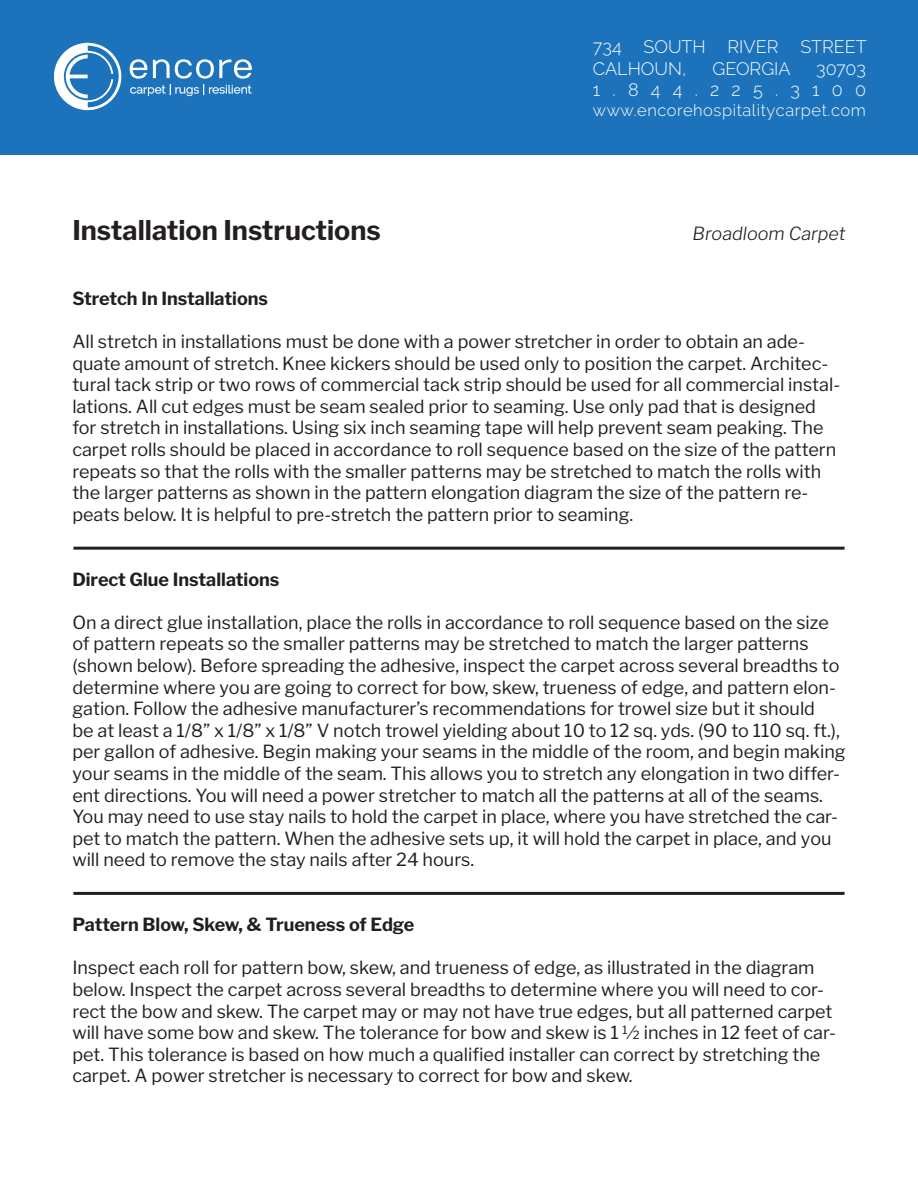
<style>
.page{position:relative;width:918px;height:1188px;background:#fff}
.page>*{position:absolute;margin:0;border:0;box-sizing:border-box;transform-origin:0 0}
.t1{font:700 27px "Libre Franklin";color:#231f20}
.t2{font:18px/21.6px "Libre Franklin";color:#231f20}
.t3{font:700 18px "Libre Franklin";color:#231f20}
.t4{font:300 18px/21.6px "Raleway";color:#fff}
.t5{font:300 18px/21.6px "Raleway";letter-spacing:.68em;color:#fff;text-align:right}
.t6{font:italic 300 18px "Libre Franklin";color:#231f20}
.t7{font:300 16.5px "Raleway";letter-spacing:.035em;color:#fff}
</style>
<div class="page">
<div style="left:0;top:0;width:918px;height:154px;background:#1c73bb"></div>
<svg style="left:130px;top:59px;width:122px;height:37px"></svg>
<svg style="left:54px;top:43px;width:67px;height:67px"></svg>
<hr style="left:73px;top:547px;width:772px;height:3px;background:#231f20">
<hr style="left:73px;top:892px;width:772px;height:3px;background:#231f20">
<p class="t4" style="left:593px;top:36px;width:275px">734 SOUTH RIVER STREET<br>CALHOUN,</p>
<p class="t4" style="left:712px;top:57px;width:80px">GEORGIA</p>
<p class="t5" style="left:593px;top:57px;width:275px">30703<br>1.844.225.3100</p>
<p class="t7" style="left:593px;top:100px;width:275px">www.encorehospitalitycarpet.com</p>
<h1 class="t1" style="left:72px;top:209px;width:310px">Installation Instructions</h1>
<p class="t6" style="left:693px;top:223px;width:155px">Broadloom Carpet</p>
<p class="t3" style="left:72px;top:284px;width:197px">Stretch In Installations</p>
<p class="t2" style="left:72px;top:331px;width:769px">All stretch in installations must be done with a power stretcher in order to obtain an ade&shy;quate amount of stretch. Knee kickers should be used only to position the carpet. Architec&shy;tural tack strip or two rows of commercial tack strip should be used for all commercial instal&shy;lations. All cut edges must be seam sealed prior to seaming. Use only pad that is designed for stretch in installations. Using six inch seaming tape will help prevent seam peaking. The carpet rolls should be placed in accordance to roll sequence based on the size of the pattern repeats so that the rolls with the smaller patterns may be stretched to match the rolls with the larger patterns as shown in the pattern elongation diagram the size of the pattern re&shy;peats below. It is helpful to pre-stretch the pattern prior to seaming.</p>
<p class="t3" style="left:72px;top:565px;width:209px">Direct Glue Installations</p>
<p class="t2" style="left:72px;top:611px;width:775px">On a direct glue installation, place the rolls in accordance to roll sequence based on the size of pattern repeats so the smaller patterns may be stretched to match the larger patterns (shown below). Before spreading the adhesive, inspect the carpet across several breadths to determine where you are going to correct for bow, skew, trueness of edge, and pattern elon&shy;gation. Follow the adhesive manufacturer’s recommendations for trowel size but it should<br>be at least a 1/8” x 1/8” x 1/8” V notch trowel yielding about 10 to 12 sq. yds. (90 to 110 sq. ft.), per gallon of adhesive. Begin making your seams in the middle of the room, and begin making your seams in the middle of the seam. This allows you to stretch any elongation in two differ&shy;ent directions. You will need a power stretcher to match all the patterns at all of the seams.<br>You may need to use stay nails to hold the carpet in place, where you have stretched the car&shy;pet to match the pattern. When the adhesive sets up, it will hold the carpet in place, and you will need to remove the stay nails after 24 hours.</p>
<p class="t3" style="left:72px;top:910px;width:343px">Pattern Blow, Skew, &amp; Trueness of Edge</p>
<p class="t2" style="left:72px;top:957px;width:765px">Inspect each roll for pattern bow, skew, and trueness of edge, as illustrated in the diagram below. Inspect the carpet across several breadths to determine where you will need to cor&shy;rect the bow and skew. The carpet may or may not have true edges, but all patterned carpet will have some bow and skew. The tolerance for bow and skew is 1 ½ inches in 12 feet of car&shy;pet. This tolerance is based on how much a qualified installer can correct by stretching the carpet. A power stretcher is necessary to correct for bow and skew.</p>
</div>
